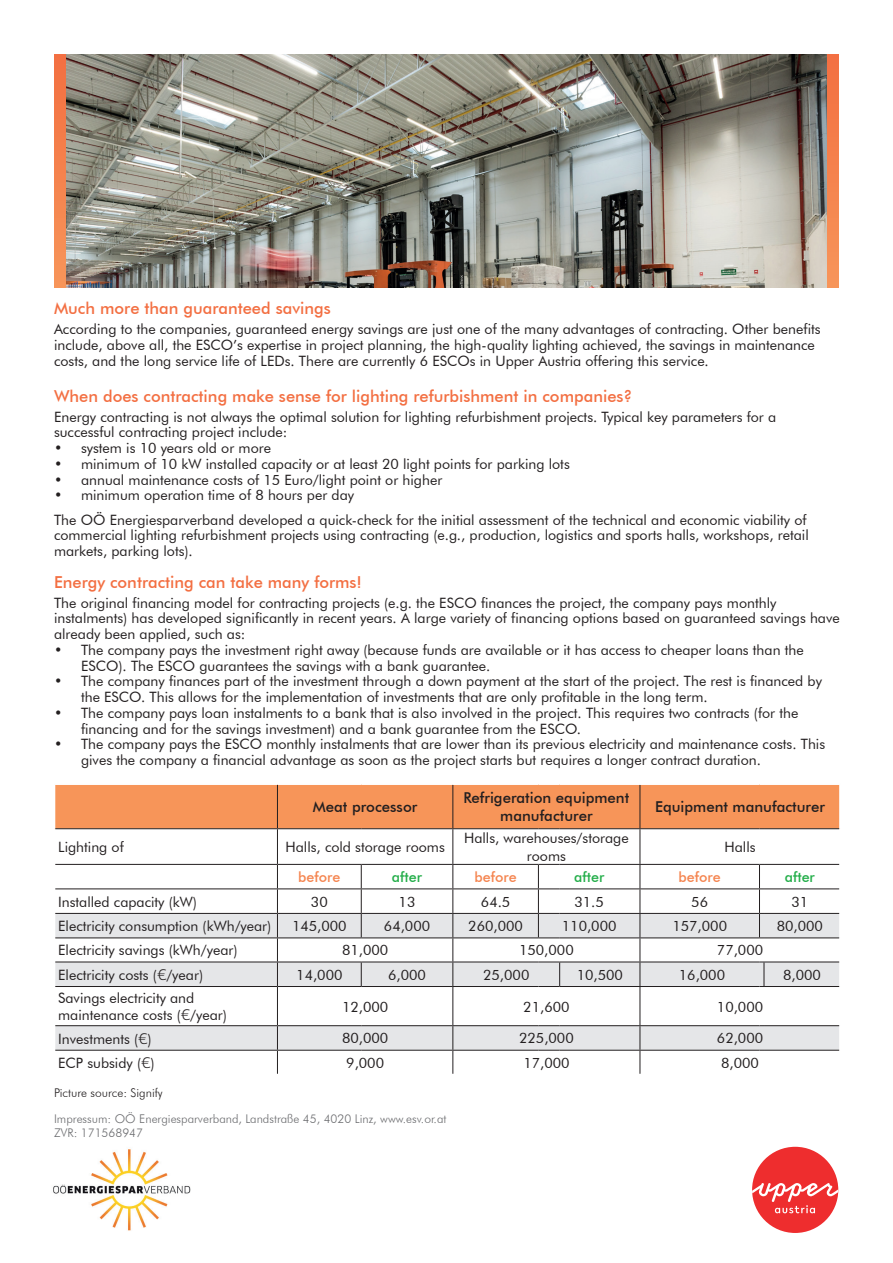
<style>
.page{position:relative;width:893px;height:1263px;background:#fff}
.page>*{position:absolute;margin:0;border:0;box-sizing:border-box;transform-origin:0 0}
.t1{font:500 16.5px "Futura BT";color:#f36f42}
.t2{font:500 15px/18px "Futura BT";color:#231f20;text-align:center}
.t3{font:14.25px/15.8px "Futura BT";color:#231f20}
.t4{font:500 14.25px "Futura BT";color:#f58550}
.t5{font:500 14.25px "Futura BT";color:#24ae4a}
.t6{font:300 12px/14.4px "Futura BT";color:#6c6d70}
.t7{font:300 12px "Futura BT";color:#231f20}
.s1{font-family:"Clan Pro"}
</style>
<div class="page">
<img style="left:53px;top:1149px;width:138px;height:82px">
<img style="left:65px;top:54px;width:763px;height:233px">
<svg style="left:54px;top:54px;width:11px;height:233px;background:#f4814d"></svg>
<svg style="left:828px;top:54px;width:11px;height:233px;background:#f4814d"></svg>
<svg style="left:55px;top:829px;width:784px;height:35px"></svg>
<svg style="left:55px;top:987px;width:784px;height:87px"></svg>
<hr style="left:277px;top:829px;width:1px;height:35px;background:#231f20">
<hr style="left:452px;top:829px;width:1px;height:35px;background:#231f20">
<hr style="left:639px;top:829px;width:1px;height:35px;background:#231f20">
<div style="left:54px;top:784px;width:786px;height:45px;background:#f79559"></div>
<hr style="left:764px;top:828px;width:75px;height:1px;background:#231f20">
<hr style="left:277px;top:987px;width:1px;height:38px;background:#231f20">
<hr style="left:452px;top:987px;width:1px;height:38px;background:#231f20">
<hr style="left:639px;top:987px;width:1px;height:38px;background:#231f20">
<svg style="left:55px;top:864px;width:785px;height:123px"></svg>
<hr style="left:764px;top:986px;width:75px;height:1px;background:#231f20">
<hr style="left:55px;top:1025px;width:222px;height:1px;background:#231f20">
<hr style="left:277px;top:1025px;width:84px;height:1px;background:#231f20">
<hr style="left:361px;top:1025px;width:92px;height:1px;background:#231f20">
<hr style="left:453px;top:1025px;width:85px;height:1px;background:#231f20">
<svg style="left:538px;top:1025px;width:22px;height:1px"></svg>
<hr style="left:560px;top:1025px;width:80px;height:1px;background:#231f20">
<hr style="left:640px;top:1025px;width:119px;height:1px;background:#231f20">
<hr style="left:764px;top:1025px;width:75px;height:1px;background:#231f20">
<hr style="left:55px;top:1050px;width:222px;height:1px;background:#231f20">
<hr style="left:277px;top:1050px;width:84px;height:1px;background:#231f20">
<svg style="left:277px;top:1026px;width:1px;height:48px"></svg>
<hr style="left:361px;top:1050px;width:92px;height:1px;background:#231f20">
<hr style="left:453px;top:1050px;width:85px;height:1px;background:#231f20">
<svg style="left:452px;top:1026px;width:1px;height:48px"></svg>
<svg style="left:538px;top:1050px;width:22px;height:1px"></svg>
<hr style="left:560px;top:1050px;width:80px;height:1px;background:#231f20">
<hr style="left:640px;top:1050px;width:119px;height:1px;background:#231f20">
<svg style="left:639px;top:1026px;width:1px;height:48px"></svg>
<hr style="left:764px;top:1050px;width:75px;height:1px;background:#231f20">
<div style="left:752px;top:1147px;width:86px;height:86px;background:#ee2d2e;border-radius:50%"></div>
<svg style="left:752px;top:1183px;width:86px;height:30px"></svg>
<p class="t1" style="left:54px;top:298px;width:278px">Much more than guaranteed savings</p>
<p class="t3" style="left:54px;top:321px;width:768px">According to the companies, guaranteed energy savings are just one of the many advantages of contracting. Other benefits include, above all, the ESCO’s expertise in project planning, the high-quality lighting achieved, the savings in maintenance costs, and the long service life of LEDs. There are currently 6 ESCOs in Upper Austria offering this service.</p>
<p class="t1" style="left:54px;top:386px;width:580px">When does contracting make sense for lighting refurbishment in companies?</p>
<p class="t3" style="left:54px;top:408px;width:724px">Energy contracting is not always the optimal solution for lighting refurbishment projects. Typical key parameters for a successful contracting project include:</p>
<p class="t3" style="left:54px;top:440px;width:219px">• system is 10 years old or more</p>
<p class="t3" style="left:54px;top:456px;width:517px">• minimum of 10 kW installed capacity or at least 20 light points for parking lots</p>
<p class="t3" style="left:54px;top:471px;width:390px">• annual maintenance costs of 15 Euro/light point or higher</p>
<p class="t3" style="left:54px;top:483px;width:754px;line-height:24.3px">• minimum operation time of 8 hours per day<br>The OÖ Energiesparverband developed a quick-check for the initial assessment of the technical and economic viability of</p>
<p class="t3" style="left:54px;top:527px;width:756px">commercial lighting refurbishment projects using contracting (e.g., production, logistics and sports halls, workshops, retail markets, parking lots).</p>
<p class="t1" style="left:54px;top:572px;width:310px">Energy contracting can take many forms!</p>
<p class="t3" style="left:54px;top:594px;width:787px">The original financing model for contracting projects (e.g. the ESCO finances the project, the company pays monthly instalments) has developed significantly in recent years. A large variety of financing options based on guaranteed savings have already been applied, such as:</p>
<p class="t3" style="left:81px;top:642px;width:724px;text-indent:-27px">• The company pays the investment right away (because funds are available or it has access to cheaper loans than the<br>ESCO). The ESCO guarantees the savings with a bank guarantee.</p>
<p class="t3" style="left:81px;top:673px;width:742px;text-indent:-27px">• The company finances part of the investment through a down payment at the start of the project. The rest is financed by the ESCO. This allows for the implementation of investments that are only profitable in the long term.</p>
<p class="t3" style="left:81px;top:705px;width:719px;text-indent:-27px">• The company pays loan instalments to a bank that is also involved in the project. This requires two contracts (for the financing and for the savings investment) and a bank guarantee from the ESCO.</p>
<p class="t3" style="left:81px;top:736px;width:746px;text-indent:-27px">• The company pays the ESCO monthly instalments that are lower than its previous electricity and maintenance costs. This gives the company a financial advantage as soon as the project starts but requires a longer contract duration.</p>
<p class="t2" style="left:313px;top:798px;width:106px">Meat processor</p>
<p class="t2" style="left:463px;top:789px;width:167px">Refrigeration equipment manufacturer</p>
<p class="t2" style="left:655px;top:798px;width:171px">Equipment manufacturer</p>
<p class="t3" style="left:58px;top:839px;width:67px">Lighting of</p>
<p class="t3" style="left:285px;top:839px;width:161px">Halls, cold storage rooms</p>
<p class="t3" style="left:464px;top:830px;width:166px;line-height:17.1px;text-align:center">Halls, warehouses/storage rooms</p>
<p class="t3" style="left:724px;top:839px;width:33px">Halls</p>
<p class="t4" style="left:298px;top:868px;width:44px">before</p>
<p class="t5" style="left:392px;top:868px;width:32px">after</p>
<p class="t4" style="left:475px;top:868px;width:44px">before</p>
<p class="t5" style="left:574px;top:868px;width:32px">after</p>
<p class="t4" style="left:679px;top:868px;width:44px">before</p>
<p class="t5" style="left:785px;top:868px;width:32px">after</p>
<p class="t3" style="left:58px;top:893px;width:140px">Installed capacity (kW)</p>
<p class="t3" style="left:311px;top:893px;width:18px">30</p>
<p class="t3" style="left:399px;top:893px;width:18px">13</p>
<p class="t3" style="left:481px;top:893px;width:31px">64.5</p>
<p class="t3" style="left:574px;top:893px;width:31px">31.5</p>
<p class="t3" style="left:691px;top:893px;width:18px">56</p>
<p class="t3" style="left:791px;top:893px;width:18px">31</p>
<p class="t3" style="left:58px;top:918px;width:215px">Electricity consumption (kWh/year)</p>
<p class="t3" style="left:292px;top:918px;width:56px">145,000</p>
<p class="t3" style="left:384px;top:918px;width:48px">64,000</p>
<p class="t3" style="left:468px;top:918px;width:56px">260,000</p>
<p class="t3" style="left:562px;top:918px;width:56px">110,000</p>
<p class="t3" style="left:672px;top:918px;width:56px">157,000</p>
<p class="t3" style="left:777px;top:918px;width:48px">80,000</p>
<p class="t3" style="left:58px;top:942px;width:181px">Electricity savings (kWh/year)</p>
<p class="t3" style="left:342px;top:942px;width:48px">81,000</p>
<p class="t3" style="left:519px;top:942px;width:56px">150,000</p>
<p class="t3" style="left:717px;top:942px;width:48px">77,000</p>
<p class="t3" style="left:58px;top:967px;width:146px">Electricity costs (<span class="s1">€</span>/year)</p>
<p class="t3" style="left:296px;top:966px;width:48px">14,000</p>
<p class="t3" style="left:388px;top:966px;width:39px">6,000</p>
<p class="t3" style="left:483px;top:966px;width:48px">25,000</p>
<p class="t3" style="left:577px;top:966px;width:48px">10,500</p>
<p class="t3" style="left:679px;top:966px;width:48px">16,000</p>
<p class="t3" style="left:783px;top:966px;width:39px">8,000</p>
<p class="t3" style="left:58px;top:989px;width:170px;line-height:17.1px">Savings electricity and maintenance costs (<span class="s1">€</span>/year)</p>
<p class="t3" style="left:342px;top:998px;width:48px">12,000</p>
<p class="t3" style="left:523px;top:998px;width:48px">21,600</p>
<p class="t3" style="left:717px;top:998px;width:48px">10,000</p>
<p class="t3" style="left:58px;top:1030px;width:95px">Investments (<span class="s1">€</span>)</p>
<p class="t3" style="left:342px;top:1030px;width:48px">80,000</p>
<p class="t3" style="left:519px;top:1030px;width:56px">225,000</p>
<p class="t3" style="left:717px;top:1030px;width:48px">62,000</p>
<p class="t3" style="left:58px;top:1055px;width:98px">ECP subsidy (<span class="s1">€</span>)</p>
<p class="t3" style="left:346px;top:1055px;width:39px">9,000</p>
<p class="t3" style="left:523px;top:1055px;width:48px">17,000</p>
<p class="t3" style="left:721px;top:1055px;width:39px">8,000</p>
<p class="t7" style="left:54px;top:1085px;width:110px">Picture source: Signify</p>
<p class="t6" style="left:54px;top:1111px;width:394px">Impressum: OÖ Energiesparverband, Landstraße 45, 4020 Linz, www.esv.or.at<br>ZVR: 171568947</p>
</div>
